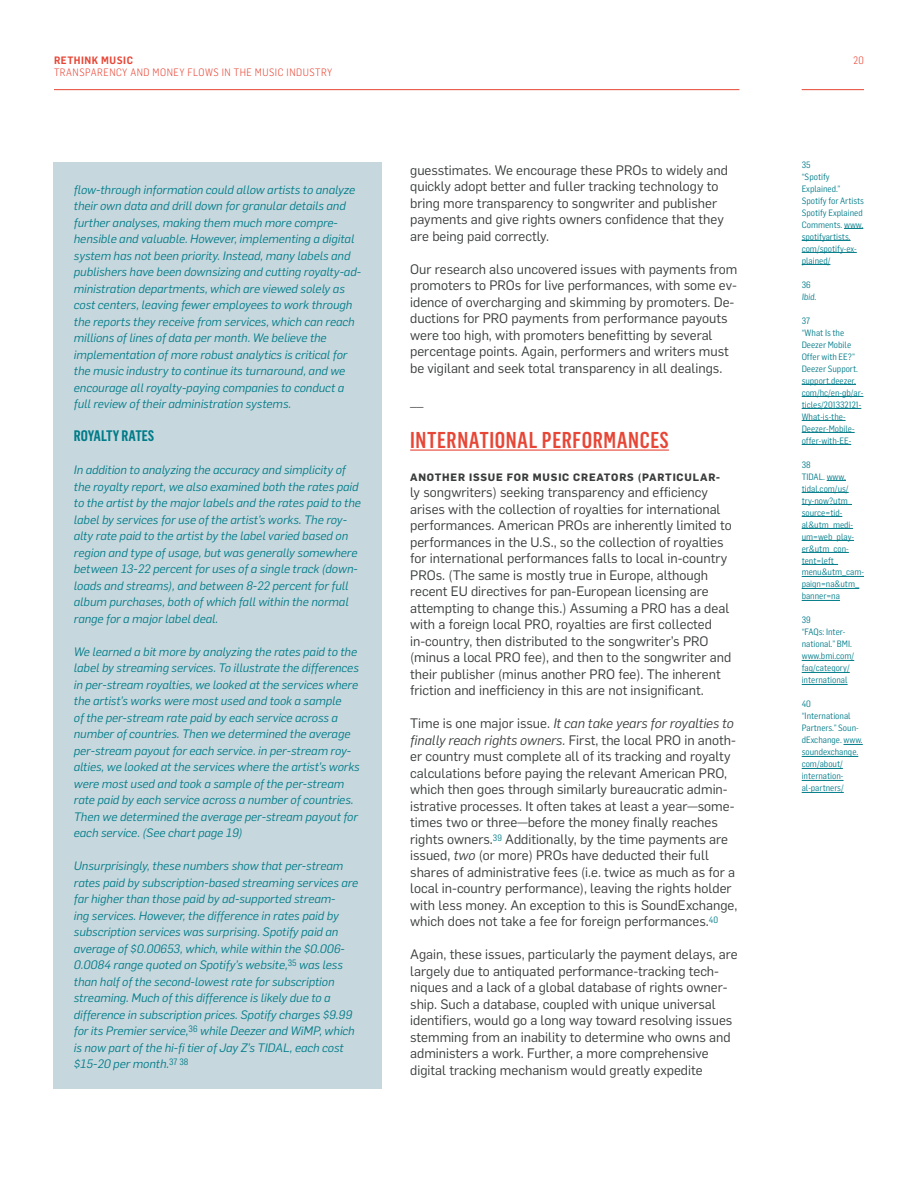
<style>
.page{position:relative;width:918px;height:1188px;background:#fff}
.page>*{position:absolute;margin:0;border:0;box-sizing:border-box;transform-origin:0 0}
.t1{font:500 22.5px "Flama Condensed";letter-spacing:.025em;color:#e74636}
.t2{font:600 15px "Flama Condensed";letter-spacing:-.005em;color:#007b89}
.t3{font:13.5px/16.5px "Flama";color:#3a3d3c}
.t4{font:italic 12px/16.5px "Flama";color:#007b89}
.t5{font:300 10.5px "Flama Semicondensed";letter-spacing:.05em;color:#e74636}
.t6{font:700 10.5px "Flama";letter-spacing:.075em;color:#3a3d3c}
.t7{font:600 10.5px "Flama Semicondensed";letter-spacing:.05em;color:#e74636}
.t8{font:9px/12px "Flama Semicondensed";color:#007b89}
.s1{font-style:italic}
</style>
<div class="page">
<hr style="left:54px;top:89px;width:685px;height:1px;background:#e74636">
<hr style="left:802px;top:89px;width:62px;height:1px;background:#e74636">
<hr style="left:410px;top:450px;width:259px;height:1px;background:#e74636">
<svg style="left:844px;top:228px;width:19px;height:1px"></svg>
<hr style="left:802px;top:240px;width:49px;height:1px;background:#007b89">
<hr style="left:802px;top:252px;width:55px;height:1px;background:#007b89">
<svg style="left:802px;top:264px;width:28px;height:1px"></svg>
<hr style="left:802px;top:384px;width:54px;height:1px;background:#007b89">
<hr style="left:802px;top:396px;width:61px;height:1px;background:#007b89">
<hr style="left:802px;top:408px;width:59px;height:1px;background:#007b89">
<hr style="left:802px;top:420px;width:44px;height:1px;background:#007b89">
<hr style="left:802px;top:432px;width:53px;height:1px;background:#007b89">
<hr style="left:802px;top:444px;width:49px;height:1px;background:#007b89">
<svg style="left:827px;top:480px;width:19px;height:1px"></svg>
<hr style="left:802px;top:492px;width:47px;height:1px;background:#007b89">
<hr style="left:802px;top:504px;width:50px;height:1px;background:#007b89">
<hr style="left:802px;top:516px;width:40px;height:1px;background:#007b89">
<hr style="left:802px;top:528px;width:51px;height:1px;background:#007b89">
<hr style="left:802px;top:540px;width:52px;height:1px;background:#007b89">
<hr style="left:802px;top:552px;width:47px;height:1px;background:#007b89">
<hr style="left:802px;top:564px;width:36px;height:1px;background:#007b89">
<hr style="left:802px;top:576px;width:62px;height:1px;background:#007b89">
<hr style="left:802px;top:588px;width:57px;height:1px;background:#007b89">
<hr style="left:802px;top:600px;width:38px;height:1px;background:#007b89">
<hr style="left:802px;top:660px;width:52px;height:1px;background:#007b89">
<hr style="left:802px;top:672px;width:48px;height:1px;background:#007b89">
<hr style="left:802px;top:684px;width:46px;height:1px;background:#007b89">
<svg style="left:844px;top:744px;width:19px;height:1px"></svg>
<hr style="left:802px;top:756px;width:56px;height:1px;background:#007b89">
<hr style="left:802px;top:768px;width:41px;height:1px;background:#007b89">
<hr style="left:802px;top:780px;width:42px;height:1px;background:#007b89">
<hr style="left:802px;top:792px;width:42px;height:1px;background:#007b89">
<div style="left:54px;top:162px;width:328px;height:926px;background:#c6d8dd"></div>
<p class="t7" style="left:54px;top:53px;width:81px">RETHINK MUSIC</p>
<p class="t5" style="left:54px;top:66px;width:280px">TRANSPARENCY AND MONEY FLOWS IN THE MUSIC INDUSTRY</p>
<p class="t4" style="left:74px;top:180px;width:289px">flow-through information could allow artists to analyze their own data and drill down for granular details and further analyses, making them much more compre&shy;hensible and valuable. However, implementing a digital system has not been priority. Instead, many labels and publishers have been downsizing and cutting royalty-ad&shy;ministration departments, which are viewed solely as cost centers, leaving fewer employees to work through the reports they receive from services, which can reach millions of lines of data per month. We believe the implementation of more robust analytics is critical for the music industry to continue its turnaround, and we encourage all royalty-paying companies to conduct a full review of their administration systems.</p>
<p class="t2" style="left:74px;top:426px;width:82px">ROYALTY RATES</p>
<p class="t4" style="left:74px;top:461px;width:289px">In addition to analyzing the accuracy and simplicity of the royalty report, we also examined both the rates paid to the artist by the major labels and the rates paid to the label by services for use of the artist’s works. The roy&shy;alty rate paid to the artist by the label varied based on region and type of usage, but was generally somewhere between 13-22 percent for uses of a single track (down&shy;loads and streams), and between 8-22 percent for full album purchases, both of which fall within the normal range for a major label deal.</p>
<p class="t4" style="left:74px;top:642px;width:287px">We learned a bit more by analyzing the rates paid to the label by streaming services. To illustrate the differences in per-stream royalties, we looked at the services where the artist’s works were most used and took a sample<br>of the per-stream rate paid by each service across a number of countries. Then we determined the average per-stream payout for each service. in per-stream roy&shy;alties, we looked at the services where the artist’s works were most used and took a sample of the per-stream rate paid by each service across a number of countries.<br>Then we determined the average per-stream payout for each service. (See chart page 19)</p>
<p class="t4" style="left:74px;top:857px;width:286px">Unsurprisingly, these numbers show that per-stream rates paid by subscription-based streaming services are far higher than those paid by ad-supported stream-<br>ing services. However, the difference in rates paid by subscription services was surprising. Spotify paid an average of $0.00653, which, while within the $0.006- 0.0084 range quoted on Spotify’s website,<sup>35</sup> was less than half of the second-lowest rate for subscription streaming. Much of this difference is likely due to a difference in subscription prices. Spotify charges $9.99 for its Premier service,<sup>36</sup> while Deezer and WiMP, which is now part of the hi-fi tier of Jay Z’s TIDAL, each cost $15-20 per month.<sup>37</sup> <sup>38</sup></p>
<p class="t3" style="left:410px;top:161px;width:319px">guesstimates. We encourage these PROs to widely and quickly adopt better and fuller tracking technology to bring more transparency to songwriter and publisher payments and give rights owners confidence that they are being paid correctly.</p>
<p class="t3" style="left:410px;top:260px;width:329px">Our research also uncovered issues with payments from promoters to PROs for live performances, with some ev&shy;idence of overcharging and skimming by promoters. De&shy;ductions for PRO payments from performance payouts were too high, with promoters benefitting by several percentage points. Again, performers and writers must be vigilant and seek total transparency in all dealings.</p>
<p class="t3" style="left:410px;top:392px;width:15px">__</p>
<h1 class="t1" style="left:410px;top:426px;width:260px">INTERNATIONAL PERFORMANCES</h1>
<p class="t6" style="left:410px;top:469px;width:311px">ANOTHER ISSUE FOR MUSIC CREATORS (PARTICULAR-</p>
<p class="t3" style="left:410px;top:483px;width:323px">ly songwriters) seeking transparency and efficiency arises with the collection of royalties for international performances. American PROs are inherently limited to performances in the U.S., so the collection of royalties for international performances falls to local in-country PROs. (The same is mostly true in Europe, although recent EU directives for pan-European licensing are attempting to change this.) Assuming a PRO has a deal with a foreign local PRO, royalties are first collected in-country, then distributed to the songwriter’s PRO (minus a local PRO fee), and then to the songwriter and their publisher (minus another PRO fee). The inherent friction and inefficiency in this are not insignificant.</p>
<p class="t3" style="left:410px;top:714px;width:329px">Time is one major issue. <span class="s1">It can take years for royalties to finally reach rights owners.</span> First, the local PRO in anoth&shy;er country must complete all of its tracking and royalty calculations before paying the relevant American PRO, which then goes through similarly bureaucratic admin&shy;istrative processes. It often takes at least a year—some&shy;times two or three—before the money finally reaches rights owners.<sup>39</sup> Additionally, by the time payments are issued, <span class="s1">two</span> (or more) PROs have deducted their full shares of administrative fees (i.e. twice as much as for a local in-country performance), leaving the rights holder with less money. An exception to this is SoundExchange, which does not take a fee for foreign performances.<sup>40</sup></p>
<p class="t3" style="left:410px;top:945px;width:329px">Again, these issues, particularly the payment delays, are largely due to antiquated performance-tracking tech&shy;niques and a lack of a global database of rights owner&shy;ship. Such a database, coupled with unique universal identifiers, would go a long way toward resolving issues stemming from an inability to determine who owns and administers a work. Further, a more comprehensive digital tracking mechanism would greatly expedite</p>
<p class="t5" style="left:853px;top:54px;width:12px">20</p>
<p class="t8" style="left:802px;top:158px;width:64px">35<br>“Spotify<br>Explained.”<br>Spotify for Artists<br>Spotify Explained<br>Comments. www. spotifyartists. com/spotify-ex&shy;plained/</p>
<p class="t8" style="left:802px;top:278px;width:16px">36<br>Ibid.</p>
<p class="t8" style="left:802px;top:314px;width:63px">37<br>“What Is the<br>Deezer Mobile<br>Offer with EE?”<br>Deezer Support. support.deezer. com/hc/en-gb/ar&shy;ticles/201332121-<br>What-is-the-<br>Deezer-Mobile&shy;offer-with-EE-</p>
<p class="t8" style="left:802px;top:458px;width:64px">38<br>TIDAL. www. tidal.com/us/ try-now?utm_ source=tid&shy;al&amp;utm_medi&shy;um=web_play&shy;er&amp;utm_con&shy;tent=left_ menu&amp;utm_cam&shy;paign=na&amp;utm_ banner=na</p>
<p class="t8" style="left:802px;top:614px;width:54px">39<br>“FAQs: Inter&shy;national.” BMI. www.bmi.com/ faq/category/ international</p>
<p class="t8" style="left:802px;top:698px;width:63px">40<br>“International<br>Partners.” Soun&shy;dExchange. www. soundexchange. com/about/ internation&shy;al-partners/</p>
</div>
